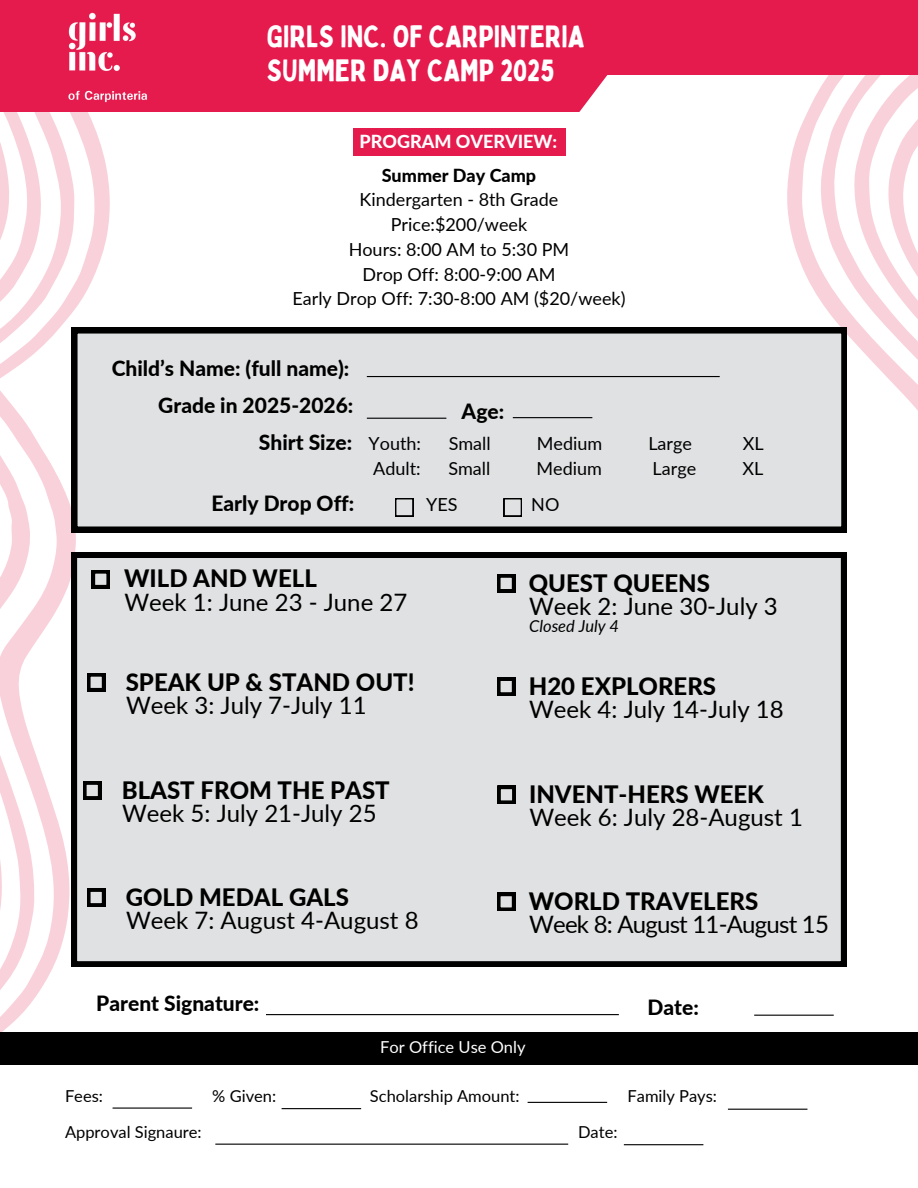
<style>
.page{position:relative;width:918px;height:1188px;background:#fff}
.page>*{position:absolute;margin:0;border:0;box-sizing:border-box;transform-origin:0 0}
.t1{font:30.45px/34.2px "Bobby Jones";color:#fff}
.t2{font:24px "Lato";color:#000}
.t3{font:800 24px "Lato";color:#000}
.t4{font:24px "Lato";letter-spacing:-.035em;color:#000}
.t5{font:800 21px/37.2px "Lato";color:#000;text-align:right}
.t6{font:18px/24.8px "Lato";color:#000;text-align:center}
.t7{font:800 18px "Lato";color:#fff}
.t8{font:800 18px "Lato";color:#000}
.t9{font:16.5px "Lato";color:#000}
.t10{font:16.5px "Lato";color:#fff}
.t11{font:italic 16.5px "Lato";color:#000}
</style>
<div class="page">
<div style="left:0;top:0;width:918px;height:112px;background:#e51a4d"></div>
<svg style="left:75px;top:102px;width:36px;height:226px"></svg>
<svg style="left:0;top:112px;width:75px;height:920px"></svg>
<div style="left:72px;top:552px;width:774px;height:414px;background:#e0e1e2"></div>
<svg style="left:786px;top:672px;width:61px;height:74px;background:#d0d1d2"></svg>
<svg style="left:820px;top:672px;width:27px;height:34px"></svg>
<svg style="left:562px;top:75px;width:356px;height:597px"></svg>
<svg style="left:72px;top:328px;width:775px;height:204px;background:#d0d1d2"></svg>
<hr style="left:367px;top:376px;width:353px;height:1px;background:#000">
<hr style="left:367px;top:418px;width:79px;height:1px;background:#000">
<hr style="left:513px;top:417px;width:79px;height:1px;background:#000">
<svg style="left:92px;top:570px;width:18px;height:18px"></svg>
<svg style="left:497px;top:574px;width:18px;height:18px"></svg>
<svg style="left:87px;top:673px;width:18px;height:18px"></svg>
<svg style="left:497px;top:678px;width:18px;height:18px"></svg>
<svg style="left:83px;top:781px;width:18px;height:18px"></svg>
<svg style="left:497px;top:786px;width:18px;height:18px"></svg>
<svg style="left:87px;top:889px;width:18px;height:18px"></svg>
<svg style="left:497px;top:893px;width:18px;height:18px"></svg>
<hr style="left:266px;top:1014px;width:353px;height:1px;background:#000">
<hr style="left:754px;top:1015px;width:80px;height:1px;background:#000">
<div style="left:0;top:1032px;width:918px;height:33px;background:#000"></div>
<hr style="left:215px;top:1144px;width:353px;height:1px;background:#000">
<hr style="left:624px;top:1144px;width:79px;height:1px;background:#000">
<hr style="left:113px;top:1108px;width:79px;height:1px;background:#000">
<hr style="left:282px;top:1108px;width:79px;height:1px;background:#000">
<hr style="left:528px;top:1102px;width:79px;height:1px;background:#000">
<hr style="left:728px;top:1109px;width:79px;height:1px;background:#000">
<svg style="left:395px;top:498px;width:18px;height:18px"></svg>
<svg style="left:504px;top:498px;width:18px;height:18px"></svg>
<img style="left:68px;top:12px;width:79px;height:90px">
<div style="left:353px;top:129px;width:212px;height:27px;background:#e51a4d"></div>
<h1 class="t1" style="left:266px;top:19px;width:320px">GIRLS INC. OF CARPINTERIA<br>SUMMER DAY CAMP 2025</h1>
<p class="t7" style="left:360px;top:128px;width:199px">PROGRAM OVERVIEW:</p>
<p class="t8" style="left:382px;top:162px;width:156px">Summer Day Camp</p>
<p class="t6" style="left:292px;top:187px;width:335px">Kindergarten - 8th Grade<br>Price:$200/week<br>Hours: 8:00 AM to 5:30 PM<br>Drop Off: 8:00-9:00 AM<br>Early Drop Off: 7:30-8:00 AM ($20/week)</p>
<p class="t5" style="left:112px;top:349px;width:243px">Child’s Name: (full name):<br>Grade in 2025-2026:</p>
<p class="t5" style="left:259px;top:423px;width:95px">Shirt Size:</p>
<p class="t5" style="left:462px;top:392px;width:44px">Age:</p>
<p class="t6" style="left:369px;top:430px;width:54px">Youth:</p>
<p class="t6" style="left:449px;top:430px;width:44px">Small</p>
<p class="t6" style="left:537px;top:430px;width:67px">Medium</p>
<p class="t6" style="left:648px;top:430px;width:45px">Large</p>
<p class="t6" style="left:743px;top:430px;width:22px">XL</p>
<p class="t6" style="left:373px;top:455px;width:49px">Adult:</p>
<p class="t6" style="left:448px;top:455px;width:44px">Small</p>
<p class="t6" style="left:536px;top:455px;width:67px">Medium</p>
<p class="t6" style="left:653px;top:455px;width:45px">Large</p>
<p class="t6" style="left:742px;top:455px;width:22px">XL</p>
<p class="t5" style="left:212px;top:484px;width:144px">Early Drop Off:</p>
<p class="t6" style="left:426px;top:492px;width:33px">YES</p>
<p class="t6" style="left:531px;top:492px;width:30px">NO</p>
<h2 class="t3" style="left:124px;top:561px;width:194px">WILD AND WELL</h2>
<h2 class="t2" style="left:124px;top:585px;width:284px">Week 1: June 23 - June 27</h2>
<h2 class="t3" style="left:529px;top:565px;width:183px">QUEST QUEENS</h2>
<p class="t11" style="left:529px;top:615px;width:92px">Closed July 4</p>
<h2 class="t2" style="left:529px;top:589px;width:250px">Week 2: June 30-July 3</h2>
<h2 class="t3" style="left:126px;top:664px;width:290px">SPEAK UP &amp; STAND OUT!</h2>
<h2 class="t2" style="left:126px;top:688px;width:242px">Week 3: July 7-July 11</h2>
<h2 class="t3" style="left:529px;top:668px;width:189px">H20 EXPLORERS</h2>
<h2 class="t2" style="left:529px;top:692px;width:256px">Week 4: July 14-July 18</h2>
<h2 class="t3" style="left:122px;top:772px;width:269px">BLAST FROM THE PAST</h2>
<h2 class="t2" style="left:122px;top:796px;width:256px">Week 5: July 21-July 25</h2>
<h2 class="t3" style="left:529px;top:776px;width:236px">INVENT-HERS WEEK</h2>
<h2 class="t2" style="left:529px;top:800px;width:275px">Week 6: July 28-August 1</h2>
<h2 class="t3" style="left:126px;top:879px;width:225px">GOLD MEDAL GALS</h2>
<h2 class="t2" style="left:126px;top:903px;width:294px">Week 7: August 4-August 8</h2>
<h2 class="t3" style="left:529px;top:884px;width:231px">WORLD TRAVELERS</h2>
<h2 class="t4" style="left:529px;top:907px;width:301px">Week 8: August 11-August 15</h2>
<p class="t5" style="left:96px;top:984px;width:165px">Parent Signature:</p>
<p class="t5" style="left:648px;top:988px;width:53px">Date:</p>
<p class="t10" style="left:380px;top:1035px;width:147px">For Office Use Only</p>
<p class="t9" style="left:65px;top:1085px;width:39px">Fees:</p>
<p class="t9" style="left:212px;top:1085px;width:65px">% Given:</p>
<p class="t9" style="left:370px;top:1085px;width:151px">Scholarship Amount:</p>
<p class="t9" style="left:628px;top:1085px;width:91px">Family Pays:</p>
<p class="t9" style="left:65px;top:1121px;width:138px">Approval Signaure:</p>
<p class="t9" style="left:578px;top:1121px;width:41px">Date:</p>
</div>
